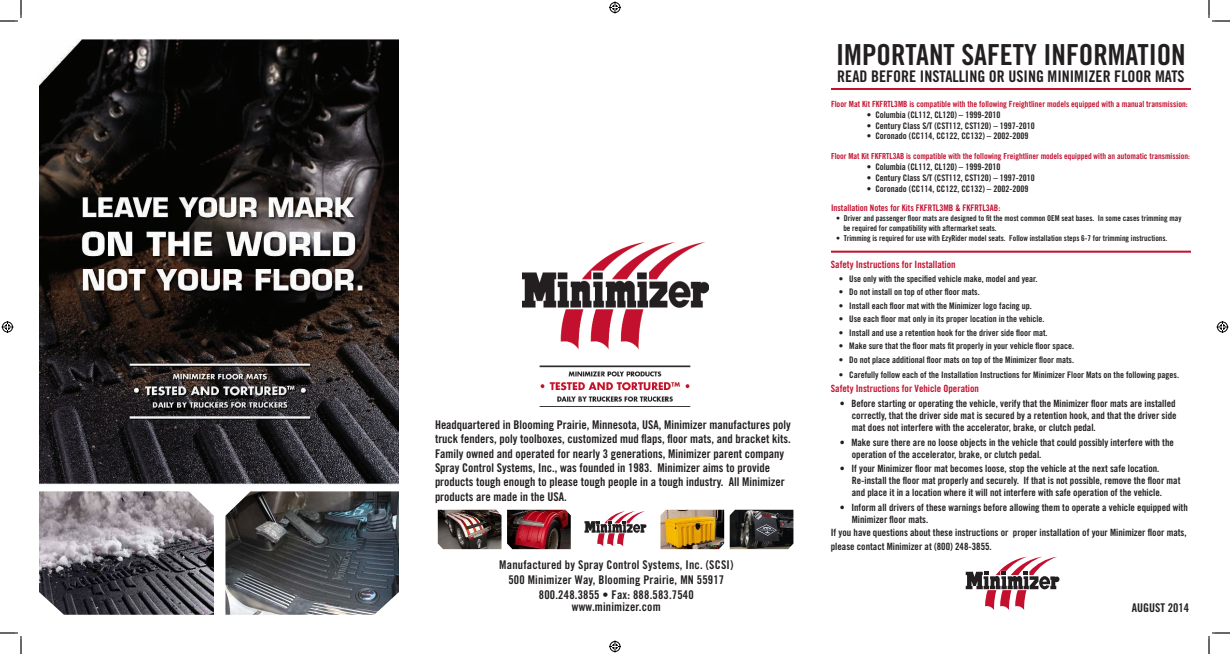
<style>
.page{position:relative;width:1230px;height:654px;background:#fff}
.page>*{position:absolute;margin:0;border:0;box-sizing:border-box;transform-origin:0 0}
.t1{font:29px "Trade Gothic Bold Cond Twenty";color:#231f20}
.t2{font:16px "Trade Gothic Bold Cond Twenty";color:#231f20}
.t3{font:12px/14.4px "Trade Gothic Bold Cond Twenty";color:#231f20;text-align:center}
.t4{font:10px/12px "Trade Gothic Bold Cond Twenty";color:#231f20}
.t5{font:10px "Trade Gothic Bold Cond Twenty";color:#c3102f}
.t6{font:9px "Trade Gothic Bold Cond Twenty";color:#231f20}
.t7{font:9px "Trade Gothic Bold Cond Twenty";color:#c3102f}
.t8{font:8.5px "Trade Gothic Bold Cond Twenty";color:#c3102f}
.t9{font:8.3px "Trade Gothic Bold Cond Twenty";color:#c3102f}
.t10{font:8px/9.6px "Trade Gothic Bold Cond Twenty";color:#231f20}
</style>
<div class="page">
<hr style="left:831px;top:88px;width:360px;height:2px;background:#c3102f">
<hr style="left:831px;top:251px;width:360px;height:2px;background:#c3102f">
<svg style="left:966px;top:557px;width:94px;height:53px"></svg>
<img style="left:522px;top:242px;width:186px;height:160px">
<img style="left:438px;top:510px;width:64px;height:39px">
<img style="left:730px;top:510px;width:63px;height:39px">
<img style="left:507px;top:510px;width:64px;height:39px">
<img style="left:660px;top:510px;width:64px;height:39px">
<svg style="left:584px;top:511px;width:63px;height:35px"></svg>
<img style="left:39px;top:39px;width:360px;height:446px">
<img style="left:39px;top:491px;width:175px;height:124px">
<img style="left:225px;top:491px;width:174px;height:124px">
<svg style="left:0;top:0;width:22px;height:22px"></svg>
<svg style="left:0;top:632px;width:22px;height:22px"></svg>
<svg style="left:1208px;top:0;width:22px;height:22px"></svg>
<svg style="left:1208px;top:632px;width:22px;height:22px"></svg>
<svg style="left:609px;top:1px;width:12px;height:12px"></svg>
<svg style="left:609px;top:640px;width:12px;height:12px"></svg>
<svg style="left:2px;top:321px;width:12px;height:12px"></svg>
<svg style="left:1217px;top:321px;width:12px;height:12px"></svg>
<p class="t3" style="left:435px;top:418px;width:357px;text-align:left">Headquartered in Blooming Prairie, Minnesota, USA, Minimizer manufactures poly truck fenders, poly toolboxes, customized mud flaps, floor mats, and bracket kits.<br>Family owned and operated for nearly 3 generations, Minimizer parent company Spray Control Systems, Inc., was founded in 1983. Minimizer aims to provide products tough enough to please tough people in a tough industry. All Minimizer products are made in the USA.</p>
<p class="t3" style="left:499px;top:559px;width:236px;line-height:15px">Manufactured by Spray Control Systems, Inc. (SCSI)<br>500 Minimizer Way, Blooming Prairie, MN 55917<br>800.248.3855 • Fax: 888.583.7540</p>
<p class="t3" style="left:572px;top:601px;width:90px">www.minimizer.com</p>
<h1 class="t1" style="left:836px;top:44px;width:351px">IMPORTANT SAFETY INFORMATION</h1>
<h2 class="t2" style="left:837px;top:70px;width:349px">READ BEFORE INSTALLING OR USING MINIMIZER FLOOR MATS</h2>
<p class="t8" style="left:831px;top:101px;width:358px">Floor Mat Kit FKFRTL3MB is compatible with the following Freightliner models equipped with a manual transmission:</p>
<p class="t6" style="left:867px;top:111px;width:135px">• Columbia (CL112, CL120) – 1999-2010</p>
<p class="t6" style="left:867px;top:122px;width:169px">• Century Class S/T (CST112, CST120) – 1997-2010</p>
<p class="t6" style="left:867px;top:133px;width:163px">• Coronado (CC114, CC122, CC132) – 2002-2009</p>
<p class="t9" style="left:831px;top:153px;width:360px">Floor Mat Kit FKFRTL3AB is compatible with the following Freightliner models equipped with an automatic transmission:</p>
<p class="t6" style="left:867px;top:163px;width:135px">• Columbia (CL112, CL120) – 1999-2010</p>
<p class="t6" style="left:867px;top:174px;width:169px">• Century Class S/T (CST112, CST120) – 1997-2010</p>
<p class="t6" style="left:867px;top:185px;width:163px">• Coronado (CC114, CC122, CC132) – 2002-2009</p>
<p class="t7" style="left:831px;top:205px;width:171px">Installation Notes for Kits FKFRTL3MB &amp; FKFRTL3AB:</p>
<p class="t10" style="left:843px;top:214px;width:340px;text-indent:-7px">• Driver and passenger floor mats are designed to fit the most common OEM seat bases. In some cases trimming may be required for compatibility with aftermarket seats.</p>
<p class="t10" style="left:836px;top:234px;width:333px">• Trimming is required for use with EzyRider model seats. Follow installation steps 6-7 for trimming instructions.</p>
<p class="t5" style="left:831px;top:261px;width:126px">Safety Instructions for Installation</p>
<p class="t6" style="left:839px;top:275px;width:200px">• Use only with the specified vehicle make, model and year.</p>
<p class="t6" style="left:839px;top:289px;width:142px">• Do not install on top of other floor mats.</p>
<p class="t6" style="left:839px;top:302px;width:194px">• Install each floor mat with the Minimizer logo facing up.</p>
<p class="t6" style="left:839px;top:316px;width:207px">• Use each floor mat only in its proper location in the vehicle.</p>
<p class="t6" style="left:839px;top:329px;width:210px">• Install and use a retention hook for the driver side floor mat.</p>
<p class="t6" style="left:839px;top:343px;width:237px">• Make sure that the floor mats fit properly in your vehicle floor space.</p>
<p class="t6" style="left:839px;top:356px;width:237px">• Do not place additional floor mats on top of the Minimizer floor mats.</p>
<p class="t6" style="left:839px;top:371px;width:342px">• Carefully follow each of the Installation Instructions for Minimizer Floor Mats on the following pages.</p>
<p class="t5" style="left:831px;top:385px;width:150px">Safety Instructions for Vehicle Operation</p>
<p class="t4" style="left:852px;top:398px;width:326px;text-align:justify;text-indent:-12px">• Before starting or operating the vehicle, verify that the Minimizer floor mats are installed correctly, that the driver side mat is secured by a retention hook, and that the driver side mat does not interfere with the accelerator, brake, or clutch pedal.</p>
<p class="t4" style="left:852px;top:437px;width:324px;text-indent:-12px">• Make sure there are no loose objects in the vehicle that could possibly interfere with the operation of the accelerator, brake, or clutch pedal.</p>
<p class="t4" style="left:852px;top:464px;width:330px;text-indent:-12px">• If your Minimizer floor mat becomes loose, stop the vehicle at the next safe location.<br>Re-install the floor mat properly and securely. If that is not possible, remove the floor mat and place it in a location where it will not interfere with safe operation of the vehicle.</p>
<p class="t4" style="left:840px;top:502px;width:350px">• Inform all drivers of these warnings before allowing them to operate a vehicle equipped with</p>
<p class="t4" style="left:852px;top:514px;width:78px">Minimizer floor mats.</p>
<p class="t4" style="left:831px;top:527px;width:357px">If you have questions about these instructions or proper installation of your Minimizer floor mats,</p>
<p class="t4" style="left:831px;top:541px;width:163px">please contact Minimizer at (800) 248-3855.</p>
<p class="t3" style="left:1132px;top:602px;width:59px">AUGUST 2014</p>
</div>
